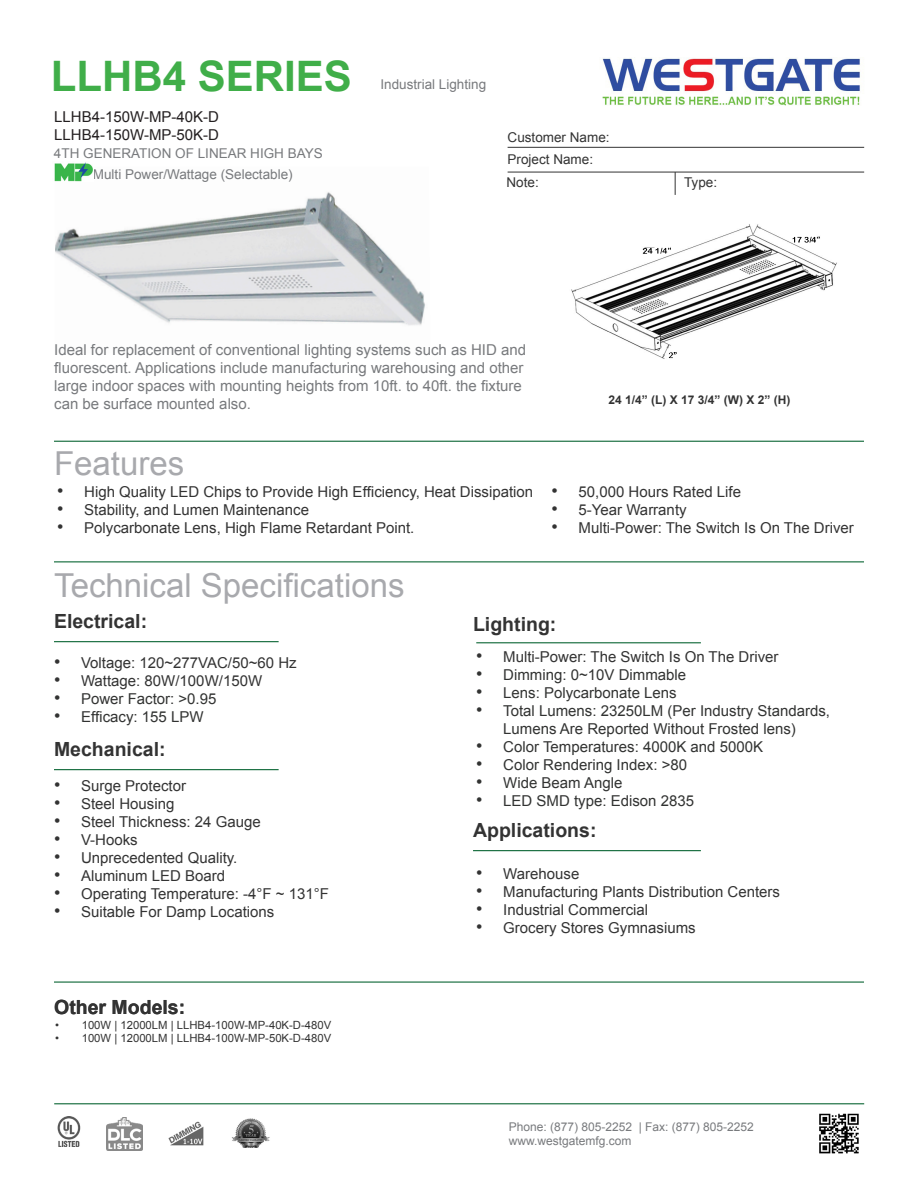
<style>
.page{position:relative;width:918px;height:1188px;background:#fff}
.page>*{position:absolute;margin:0;border:0;box-sizing:border-box;transform-origin:0 0}
.t1{font:700 42px "Arial";color:#40ae49}
.t2{font:33px "Arial";color:#a8a9ad}
.t3{font:700 19.5px "Arial";color:#333}
.t4{font:15px "Arial";color:#333}
.t5{font:15px/18px "Arial";color:#323332;text-align:center}
.t6{font:15px/18px "Arial";color:#787a7d}
.t7{font:15px "Arial";color:#231f20}
.t8{font:13.5px "Arial";color:#787a7d}
.t9{font:13.5px "Arial";color:#333}
.t10{font:12px "Arial";color:#787a7d}
.t11{font:700 12px "Arial";color:#333}
.t12{font:11.25px "Arial";color:#333}
.s1{font-size:18px}
</style>
<div class="page">
<img style="left:55px;top:192px;width:370px;height:134px">
<hr style="left:54px;top:441px;width:810px;height:1px;background:#0d6736">
<hr style="left:508px;top:147px;width:356px;height:1px;background:#333">
<svg style="left:675px;top:173px;width:1px;height:22px"></svg>
<hr style="left:508px;top:172px;width:356px;height:1px;background:#333">
<hr style="left:54px;top:561px;width:810px;height:1px;background:#0d6736">
<hr style="left:54px;top:641px;width:225px;height:1px;background:#0d6736">
<hr style="left:54px;top:769px;width:225px;height:1px;background:#0d6736">
<hr style="left:473px;top:850px;width:228px;height:1px;background:#0d6736">
<img style="left:602px;top:58px;width:258px;height:48px">
<img style="left:571px;top:224px;width:266px;height:135px">
<hr style="left:476px;top:642px;width:225px;height:1px;background:#0d6736">
<hr style="left:54px;top:1103px;width:810px;height:1px;background:#0d6736">
<hr style="left:54px;top:982px;width:810px;height:1px;background:#0d6736">
<img style="left:819px;top:1113px;width:40px;height:41px">
<img style="left:107px;top:1117px;width:35px;height:33px">
<img style="left:168px;top:1121px;width:36px;height:25px">
<img style="left:232px;top:1118px;width:38px;height:30px">
<img style="left:57px;top:1117px;width:24px;height:29px">
<img style="left:54px;top:162px;width:39px;height:20px">
<p class="t1" style="left:51px;top:48px;width:303px">LLHB4 SERIES</p>
<p class="t7" style="left:54px;top:107px;width:166px">LLHB4-150W-MP-40K-D</p>
<p class="t7" style="left:54px;top:125px;width:166px">LLHB4-150W-MP-50K-D</p>
<p class="t8" style="left:54px;top:145px;width:270px">4TH GENERATION OF LINEAR HIGH BAYS</p>
<p class="t8" style="left:93px;top:165px;width:201px">Multi Power/Wattage (Selectable)</p>
<p class="t8" style="left:380px;top:75px;width:107px">Industrial Lighting</p>
<p class="t9" style="left:508px;top:128px;width:104px">Customer Name:</p>
<p class="t9" style="left:508px;top:150px;width:87px">Project Name:</p>
<p class="t9" style="left:507px;top:173px;width:34px">Note:</p>
<p class="t9" style="left:684px;top:173px;width:35px">Type:</p>
<p class="t6" style="left:54px;top:341px;width:473px">Ideal for replacement of conventional lighting systems such as HID and fluorescent. Applications include manufacturing warehousing and other large indoor spaces with mounting heights from 10ft. to 40ft. the fixture can be surface mounted also.</p>
<p class="t2" style="left:54px;top:442px;width:132px">Features</p>
<p class="t4" style="left:57px;top:482px;width:478px"><span class="s1">•</span> High Quality LED Chips to Provide High Efficiency, Heat Dissipation</p>
<p class="t4" style="left:57px;top:500px;width:253px"><span class="s1">•</span> Stability, and Lumen Maintenance</p>
<p class="t4" style="left:57px;top:518px;width:359px"><span class="s1">•</span> Polycarbonate Lens, High Flame Retardant Point.</p>
<p class="t2" style="left:54px;top:564px;width:352px">Technical Specifications</p>
<p class="t11" style="left:609px;top:392px;width:184px">24 1/4” (L) X 17 3/4” (W) X 2” (H)</p>
<p class="t4" style="left:552px;top:482px;width:191px"><span class="s1">•</span> 50,000 Hours Rated Life</p>
<p class="t4" style="left:552px;top:500px;width:137px"><span class="s1">•</span> 5-Year Warranty</p>
<p class="t4" style="left:552px;top:518px;width:304px"><span class="s1">•</span> Multi-Power: The Switch Is On The Driver</p>
<p class="t3" style="left:54px;top:608px;width:95px">Electrical:</p>
<p class="t4" style="left:54px;top:653px;width:244px"><span class="s1">•</span> Voltage: 120~277VAC/50~60 Hz</p>
<p class="t4" style="left:54px;top:671px;width:210px"><span class="s1">•</span> Wattage: 80W/100W/150W</p>
<p class="t5" style="left:54px;top:690px;width:164px"><span class="s1">•</span> Power Factor: &gt;0.95</p>
<p class="t5" style="left:54px;top:708px;width:151px"><span class="s1">•</span> Efficacy: 155 LPW</p>
<p class="t3" style="left:54px;top:736px;width:113px">Mechanical:</p>
<p class="t4" style="left:54px;top:776px;width:134px"><span class="s1">•</span> Surge Protector</p>
<p class="t4" style="left:54px;top:794px;width:122px"><span class="s1">•</span> Steel Housing</p>
<p class="t4" style="left:54px;top:812px;width:208px"><span class="s1">•</span> Steel Thickness: 24 Gauge</p>
<p class="t4" style="left:54px;top:830px;width:85px"><span class="s1">•</span> V-Hooks</p>
<p class="t4" style="left:54px;top:848px;width:185px"><span class="s1">•</span> Unprecedented Quality.</p>
<p class="t4" style="left:54px;top:866px;width:173px"><span class="s1">•</span> Aluminum LED Board</p>
<p class="t4" style="left:54px;top:884px;width:277px"><span class="s1">•</span> Operating Temperature: -4°F ~ 131°F</p>
<p class="t4" style="left:54px;top:902px;width:222px"><span class="s1">•</span> Suitable For Damp Locations</p>
<p class="t3" style="left:54px;top:995px;width:133px">Other Models:</p>
<p class="t12" style="left:55px;top:1018px;width:278px">• 100W | 12000LM | LLHB4-100W-MP-40K-D-480V</p>
<p class="t12" style="left:55px;top:1031px;width:278px">• 100W | 12000LM | LLHB4-100W-MP-50K-D-480V</p>
<p class="t3" style="left:473px;top:611px;width:85px">Lighting:</p>
<p class="t4" style="left:476px;top:647px;width:304px"><span class="s1">•</span> Multi-Power: The Switch Is On The Driver</p>
<p class="t5" style="left:476px;top:666px;width:211px"><span class="s1">•</span> Dimming: 0~10V Dimmable</p>
<p class="t5" style="left:476px;top:684px;width:202px"><span class="s1">•</span> Lens: Polycarbonate Lens</p>
<p class="t5" style="left:476px;top:702px;width:355px"><span class="s1">•</span> Total Lumens: 23250LM (Per Industry Standards,<br>Lumens Are Reported Without Frosted lens)</p>
<p class="t5" style="left:476px;top:738px;width:288px"><span class="s1">•</span> Color Temperatures: 4000K and 5000K</p>
<p class="t5" style="left:476px;top:756px;width:212px"><span class="s1">•</span> Color Rendering Index: &gt;80</p>
<p class="t5" style="left:476px;top:774px;width:148px"><span class="s1">•</span> Wide Beam Angle</p>
<p class="t5" style="left:476px;top:792px;width:219px"><span class="s1">•</span> LED SMD type: Edison 2835</p>
<p class="t3" style="left:473px;top:817px;width:125px">Applications:</p>
<p class="t4" style="left:476px;top:864px;width:105px"><span class="s1">•</span> Warehouse</p>
<p class="t4" style="left:476px;top:882px;width:305px"><span class="s1">•</span> Manufacturing Plants Distribution Centers</p>
<p class="t4" style="left:476px;top:900px;width:174px"><span class="s1">•</span> Industrial Commercial</p>
<p class="t4" style="left:476px;top:918px;width:221px"><span class="s1">•</span> Grocery Stores Gymnasiums</p>
<p class="t10" style="left:509px;top:1118px;width:247px">Phone: (877) 805-2252 | Fax: (877) 805-2252</p>
<p class="t10" style="left:509px;top:1133px;width:124px">www.westgatemfg.com</p>
</div>
